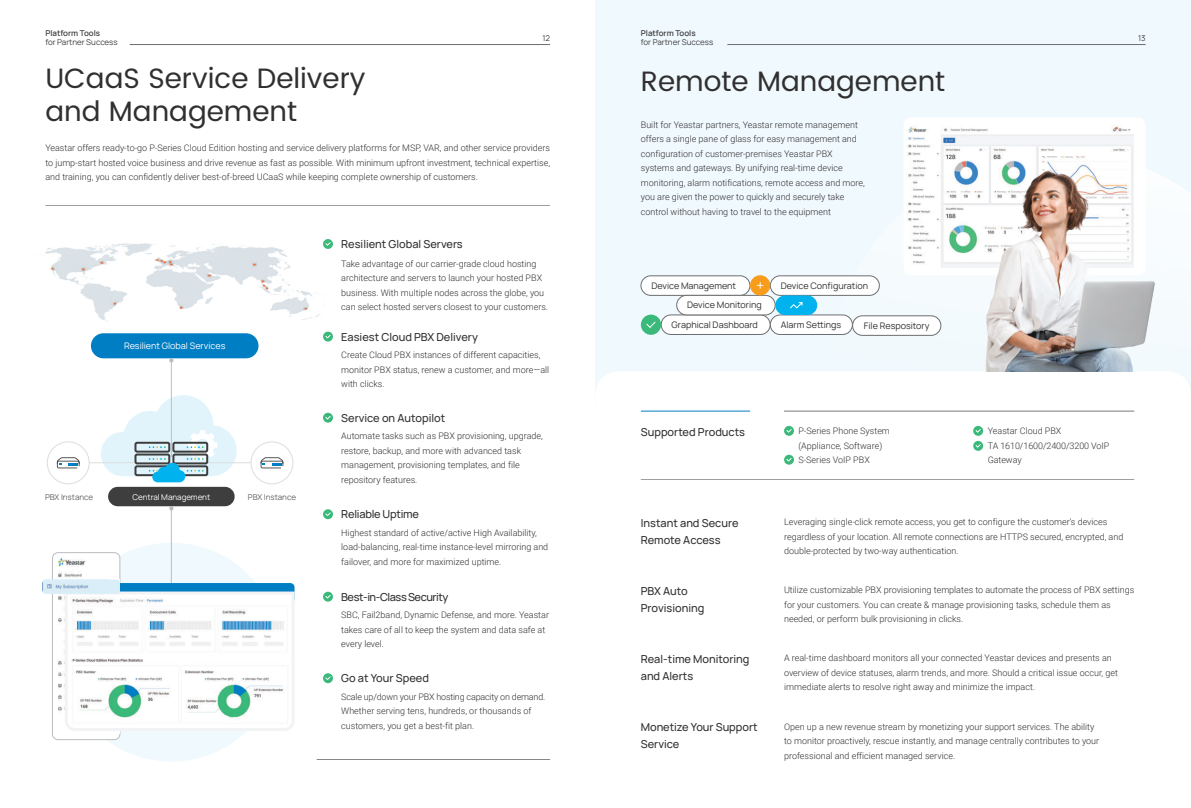
<style>
.page{position:relative;width:1191px;height:808px;background:#fff}
.page>*{position:absolute;margin:0;border:0;box-sizing:border-box;transform-origin:0 0}
.t1{font:28px/33.6px "Poppins";color:#312f30}
.t2{font:500 11px/17px "Manrope";color:#312f30}
.t3{font:500 11px "Manrope";letter-spacing:-.04em;color:#312f30}
.t4{font:500 11px "Manrope";letter-spacing:-.02em;color:#312f30}
.t5{font:300 9px/14.5px "Roboto";color:#312f30}
.t6{font:9px "Manrope";color:#312f30}
.t7{font:9px "Manrope";color:#fff}
.t8{font:8px "Manrope";color:#3e3e3f}
.t9{font:600 8px "Manrope";color:#3e3e3f}
.t10{font:8px "Manrope";color:#636366}
.t11{font:8px "Manrope";color:#fff}
</style>
<div class="page">
<div style="left:595px;top:0;width:596px;height:408px;background:#f0f9fd"></div>
<svg style="left:828px;top:180px;width:357px;height:156px"></svg>
<div style="left:595px;top:371px;width:596px;height:135px;background:#fff;border-radius:23px"></div>
<hr style="left:130px;top:44px;width:420px;height:1px;background:#6d6e71">
<hr style="left:727px;top:44px;width:418px;height:1px;background:#6d6e71">
<hr style="left:784px;top:411px;width:350px;height:1px;background:#3e3e3f">
<hr style="left:641px;top:479px;width:493px;height:1px;background:#3e3e3f">
<hr style="left:641px;top:411px;width:109px;height:1px;background:#007ec4">
<hr style="left:45px;top:206px;width:505px;height:1px;background:#3e3e3f">
<hr style="left:317px;top:759px;width:233px;height:1px;background:#3e3e3f">
<svg style="left:323px;top:332px;width:10px;height:10px"></svg>
<svg style="left:324px;top:239px;width:9px;height:10px"></svg>
<svg style="left:323px;top:413px;width:10px;height:10px"></svg>
<svg style="left:323px;top:509px;width:10px;height:10px"></svg>
<svg style="left:323px;top:592px;width:10px;height:10px"></svg>
<svg style="left:323px;top:673px;width:10px;height:10px"></svg>
<svg style="left:784px;top:426px;width:10px;height:10px"></svg>
<svg style="left:973px;top:426px;width:10px;height:25px"></svg>
<svg style="left:784px;top:455px;width:10px;height:10px"></svg>
<div style="left:62px;top:543px;width:219px;height:218px;background:#f0f9fd;border-radius:50%"></div>
<div style="left:52px;top:553px;width:68px;height:187px;background:#fff;border-radius:6px"></div>
<img style="left:58px;top:557px;width:28px;height:154px">
<div style="left:52px;top:552px;width:68px;height:188px;border:1px solid #bcbdc0;border-radius:6px"></div>
<hr style="left:171px;top:490px;width:1px;height:151px;background:#bcbdc0">
<div style="left:47px;top:442px;width:42px;height:42px;border:1px solid #dcdddf;border-radius:50%"></div>
<svg style="left:57px;top:457px;width:23px;height:11px"></svg>
<hr style="left:89px;top:463px;width:44px;height:1px;background:#dcdddf">
<div style="left:251px;top:442px;width:42px;height:42px;border:1px solid #dcdddf;border-radius:50%"></div>
<svg style="left:261px;top:457px;width:22px;height:11px"></svg>
<hr style="left:206px;top:463px;width:45px;height:1px;background:#dcdddf">
<div style="left:108px;top:487px;width:127px;height:19px;background:#3e3e3f;border-radius:10px"></div>
<hr style="left:171px;top:358px;width:1px;height:99px;background:#bcbdc0">
<svg style="left:169px;top:506px;width:4px;height:4px"></svg>
<div style="left:68px;top:583px;width:226px;height:20px;background:#007ec4;border-radius:4px"></div>
<svg style="left:63px;top:588px;width:232px;height:144px"></svg>
<div style="left:42px;top:579px;width:78px;height:15px;background:#daeef9;border-radius:3px"></div>
<img style="left:42px;top:579px;width:47px;height:15px">
<div style="left:91px;top:333px;width:167px;height:25px;background:#007ec4;border-radius:13px"></div>
<svg style="left:101px;top:395px;width:136px;height:87px"></svg>
<div style="left:903px;top:117px;width:242px;height:158px;background:#fff;border-radius:8px"></div>
<img style="left:906px;top:126px;width:227px;height:141px">
<img style="left:962px;top:166px;width:206px;height:205px">
<div style="left:661px;top:315px;width:109px;height:19px;background:#fff;border-radius:10px"></div>
<div style="left:661px;top:315px;width:109px;height:20px;border:1px solid #6d6e71;border-radius:10px"></div>
<div style="left:641px;top:276px;width:109px;height:19px;background:#fff;border-radius:10px"></div>
<div style="left:641px;top:276px;width:109px;height:19px;border:1px solid #6d6e71;border-radius:10px"></div>
<div style="left:770px;top:276px;width:109px;height:19px;background:#fff;border-radius:10px"></div>
<div style="left:770px;top:276px;width:109px;height:19px;border:1px solid #6d6e71;border-radius:10px"></div>
<div style="left:676px;top:295px;width:99px;height:20px;background:#fff;border-radius:10px"></div>
<div style="left:676px;top:295px;width:99px;height:20px;border:1px solid #6d6e71;border-radius:10px"></div>
<div style="left:770px;top:315px;width:82px;height:19px;background:#fff;border-radius:10px"></div>
<div style="left:770px;top:315px;width:82px;height:20px;border:1px solid #6d6e71;border-radius:10px"></div>
<div style="left:852px;top:316px;width:89px;height:19px;background:#fff;border-radius:10px"></div>
<div style="left:852px;top:316px;width:89px;height:19px;border:1px solid #6d6e71;border-radius:10px"></div>
<div style="left:641px;top:315px;width:20px;height:20px;background:#3bb97b;border-radius:50%"></div>
<svg style="left:646px;top:321px;width:10px;height:7px"></svg>
<div style="left:750px;top:275px;width:20px;height:20px;background:#f89c1c;border-radius:50%"></div>
<svg style="left:757px;top:282px;width:6px;height:7px"></svg>
<div style="left:775px;top:295px;width:42px;height:20px;background:#00b3ef;border-radius:10px"></div>
<svg style="left:790px;top:302px;width:13px;height:7px"></svg>
<svg style="left:169px;top:358px;width:4px;height:5px"></svg>
<img style="left:45px;top:241px;width:279px;height:80px">
<p class="t9" style="left:45px;top:30px;width:56px">Platform Tools</p>
<p class="t8" style="left:45px;top:39px;width:74px">for Partner Success</p>
<p class="t8" style="left:542px;top:35px;width:9px">12</p>
<p class="t9" style="left:641px;top:30px;width:56px">Platform Tools</p>
<p class="t8" style="left:641px;top:39px;width:74px">for Partner Success</p>
<h1 class="t1" style="left:45px;top:64px;width:322px">UCaaS Service Delivery and Management</h1>
<h1 class="t1" style="left:641px;top:67px;width:306px">Remote Management</h1>
<p class="t5" style="left:641px;top:118px;width:225px">Built for Yeastar partners, Yeastar remote management offers a single pane of glass for easy management and configuration of customer-premises Yeastar PBX systems and gateways. By unifying real-time device monitoring, alarm notifications, remote access and more, you are given the power to quickly and securely take control without having to travel to the equipment</p>
<p class="t5" style="left:45px;top:142px;width:506px;text-align:justify">Yeastar offers ready-to-go P-Series Cloud Edition hosting and service delivery platforms for MSP, VAR, and other service providers to jump-start hosted voice business and drive revenue as fast as possible. With minimum upfront investment, technical expertise, and training, you can confidently deliver best-of-breed UCaaS while keeping complete ownership of customers.</p>
<p class="t7" style="left:124px;top:342px;width:103px">Resilient Global Services</p>
<p class="t10" style="left:45px;top:494px;width:50px">PBX Instance</p>
<p class="t11" style="left:132px;top:494px;width:79px">Central Management</p>
<p class="t10" style="left:248px;top:494px;width:50px">PBX Instance</p>
<p class="t2" style="left:341px;top:235px;width:123px">Resilient Global Servers</p>
<p class="t5" style="left:341px;top:257px;width:208px">Take advantage of our carrier-grade cloud hosting architecture and servers to launch your hosted PBX business. With multiple nodes across the globe, you can select hosted servers closest to your customers.</p>
<p class="t2" style="left:341px;top:328px;width:138px">Easiest Cloud PBX Delivery</p>
<p class="t5" style="left:341px;top:348px;width:209px">Create Cloud PBX instances of different capacities, monitor PBX status, renew a customer, and more—all with clicks.</p>
<p class="t2" style="left:341px;top:409px;width:106px">Service on Autopilot</p>
<p class="t5" style="left:341px;top:429px;width:203px">Automate tasks such as PBX provisioning, upgrade, restore, backup, and more with advanced task management, provisioning templates, and file repository features.</p>
<p class="t6" style="left:651px;top:282px;width:86px">Device Management</p>
<p class="t6" style="left:780px;top:279px;width:89px">Device Configuration</p>
<p class="t6" style="left:687px;top:302px;width:76px">Device Monitoring</p>
<p class="t6" style="left:780px;top:318px;width:62px">Alarm Settings</p>
<p class="t6" style="left:864px;top:322px;width:67px">File Respository</p>
<p class="t6" style="left:671px;top:321px;width:88px">Graphical Dashboard</p>
<p class="t2" style="left:641px;top:423px;width:106px">Supported Products</p>
<p class="t5" style="left:798px;top:424px;width:93px">P-Series Phone System (Appliance, Software)<br>S-Series VoIP PBX</p>
<p class="t5" style="left:987px;top:424px;width:123px">Yeastar Cloud PBX<br>TA 1610/1600/2400/3200 VoIP<br>Gateway</p>
<p class="t8" style="left:1138px;top:35px;width:9px">13</p>
<p class="t4" style="left:341px;top:507px;width:79px">Reliable Uptime</p>
<p class="t5" style="left:341px;top:526px;width:208px">Highest standard of active/active High Availability, load-balancing, real-time instance-level mirroring and failover, and more for maximized uptime.</p>
<p class="t3" style="left:341px;top:589px;width:109px">Best-in-Class Security</p>
<p class="t5" style="left:341px;top:608px;width:209px">SBC, Fail2band, Dynamic Defense, and more. Yeastar takes care of all to keep the system and data safe at every level.</p>
<p class="t2" style="left:341px;top:669px;width:89px">Go at Your Speed</p>
<p class="t5" style="left:341px;top:690px;width:205px">Scale up/down your PBX hosting capacity on demand.<br>Whether serving tens, hundreds, or thousands of customers, you get a best-fit plan.</p>
<p class="t2" style="left:641px;top:514px;width:99px">Instant and Secure<br>Remote Access</p>
<p class="t2" style="left:641px;top:582px;width:65px">PBX Auto<br>Provisioning</p>
<p class="t2" style="left:641px;top:650px;width:110px">Real-time Monitoring and Alerts</p>
<p class="t2" style="left:641px;top:718px;width:118px">Monetize Your Support<br>Service</p>
<p class="t5" style="left:784px;top:515px;width:341px">Leveraging single-click remote access, you get to configure the customer’s devices regardless of your location. All remote connections are HTTPS secured, encrypted, and double-protected by two-way authentication.</p>
<p class="t5" style="left:784px;top:583px;width:352px">Utilize customizable PBX provisioning templates to automate the process of PBX settings for your customers. You can create &amp; manage provisioning tasks, schedule them as needed, or perform bulk provisioning in clicks.</p>
<p class="t5" style="left:784px;top:652px;width:335px">A real-time dashboard monitors all your connected Yeastar devices and presents an overview of device statuses, alarm trends, and more. Should a critical issue occur, get immediate alerts to resolve right away and minimize the impact.</p>
<p class="t5" style="left:784px;top:720px;width:317px">Open up a new revenue stream by monetizing your support services. The ability to monitor proactively, rescue instantly, and manage centrally contributes to your professional and efficient managed service.</p>
</div>
